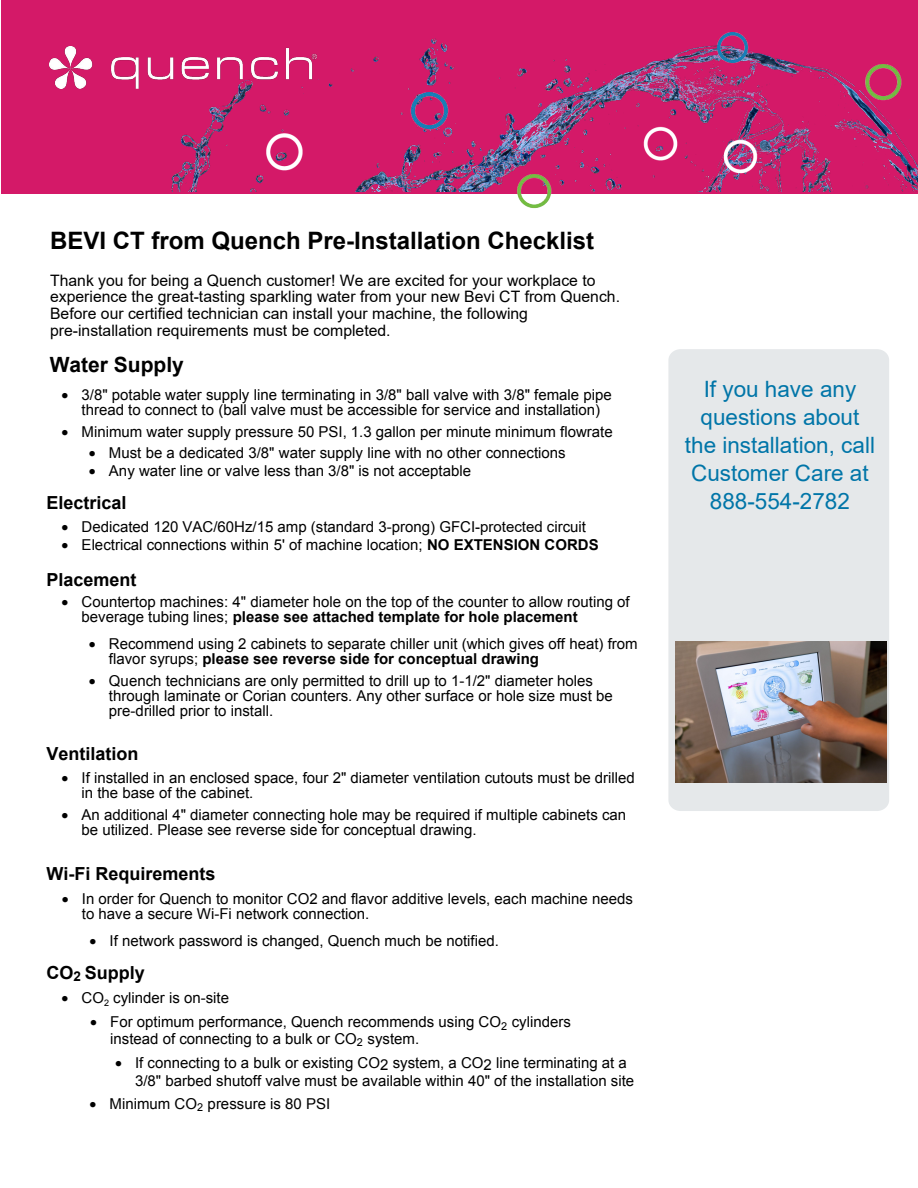
<style>
.page{position:relative;width:918px;height:1188px;background:#fff}
.page>*{position:absolute;margin:0;border:0;box-sizing:border-box;transform-origin:0 0}
.t1{font:700 24px "Arial";color:#000}
.t2{font:22.5px/28.2px "Arial";color:#0075a8;text-align:center}
.t3{font:700 21px "Arial";color:#000}
.t4{font:700 18px "Arial";color:#000}
.t5{font:15.75px/17px "Arial";color:#000}
.t6{font:15px/15px "Arial";color:#000}
.t7{font:15px/15px "Arial";color:#000}
.s1{font-style:inherit}
.s2{font-weight:700}
</style>
<div class="page">
<div style="left:1px;top:0;width:917px;height:194px;background:#d41968"></div>
<img style="left:171px;top:32px;width:746px;height:160px">
<div style="left:668px;top:349px;width:221px;height:462px;background:#e5e8ea;border-radius:12px"></div>
<img style="left:49px;top:47px;width:268px;height:42px">
<img style="left:397px;top:92px;width:60px;height:43px">
<img style="left:705px;top:33px;width:50px;height:35px">
<img style="left:511px;top:175px;width:51px;height:34px">
<img style="left:261px;top:128px;width:51px;height:44px">
<img style="left:859px;top:65px;width:54px;height:41px">
<img style="left:628px;top:117px;width:57px;height:52px">
<img style="left:724px;top:130px;width:41px;height:53px">
<img style="left:676px;top:642px;width:210px;height:140px">
<h1 class="t1" style="left:50px;top:224px;width:546px">BEVI <span class="s1">CT</span> from Quench Pre-Installation Checklist</h1>
<p class="t5" style="left:50px;top:271px;width:571px">Thank you for being a Quench customer! We are excited for your workplace to experience the great-tasting sparkling water from your new B<span class="s1">evi CT</span> from Quench.<br>Before our certified technician can install your machine, the following pre-installation requirements must be completed.</p>
<h3 class="t3" style="left:50px;top:351px;width:136px">Water Supply</h3>
<p class="t6" style="left:62px;top:387px;width:552px;text-align:center">• 3/8" potable water supply line terminating in 3/8" ball valve with 3/8" female pipe thread to connect to (ball valve must be accessible for service and installation)</p>
<p class="t6" style="left:62px;top:425px;width:553px">• Minimum water supply pressure 50 PSI, <span class="s1">1.3</span> gallon per minute minimum flowrate</p>
<p class="t6" style="left:89px;top:445px;width:478px">• Must be a dedicated 3/8" water supply line with no other connections</p>
<p class="t6" style="left:89px;top:463px;width:384px">• Any water line or valve less than 3/8" is not acceptable</p>
<p class="t4" style="left:47px;top:491px;width:82px">Electrical</p>
<p class="t6" style="left:62px;top:519px;width:526px">• Dedicated 120 VAC/60Hz/15 amp (standard 3-prong) <span class="s1">GFCI-protected</span> circuit</p>
<p class="t6" style="left:62px;top:537px;width:539px">• Electrical connections within 5' of machine location; <span class="s2">NO EXTENSION CORDS</span></p>
<p class="t4" style="left:47px;top:568px;width:92px">Placement</p>
<p class="t6" style="left:82px;top:595px;width:550px;text-indent:-20px">• Countertop machines: 4" diameter hole on the top of the counter to allow routing of beverage tubing lines; <span class="s2">please see attached template for hole placement</span></p>
<p class="t6" style="left:109px;top:636px;width:530px;text-indent:-20px">• Recommend using 2 cabinets to separate chiller unit (which gives off heat) from flavor syrups; <span class="s2">please see reverse side for conceptual drawing</span></p>
<p class="t7" style="left:109px;top:673px;width:505px;text-indent:-20px">• Quench technicians are only permitted to drill up to 1-1/2" diameter holes through laminate or Corian counters. Any other surface or hole size must be pre-drilled prior to install.</p>
<p class="t4" style="left:47px;top:741px;width:94px">Ventilation</p>
<p class="t6" style="left:82px;top:770px;width:555px;text-indent:-20px">• If installed in an enclosed space, four 2" diameter ventilation cutouts must be drilled in the base of the cabinet.</p>
<p class="t6" style="left:82px;top:808px;width:546px;text-indent:-20px">• An additional 4" diameter connecting hole may be required if multiple cabinets can be utilized. Please see reverse side for conceptual drawing<span class="s1">.</span></p>
<p class="t4" style="left:47px;top:862px;width:171px">Wi-Fi Requirements</p>
<p class="t6" style="left:82px;top:892px;width:553px;text-indent:-20px">• In order for Quench to monitor CO2 and flavor additive levels, each machine needs to have a secure Wi-Fi network connection.</p>
<p class="t6" style="left:90px;top:933px;width:411px">• If network password is changed, Quench much be notified.</p>
<p class="t4" style="left:47px;top:960px;width:100px">CO<sub>2</sub> Supply</p>
<p class="t6" style="left:62px;top:991px;width:169px">• CO<sub>2</sub> cylinder is on-site</p>
<p class="t6" style="left:110px;top:1014px;width:462px;line-height:16.5px;text-indent:-20px">• For optimum performance, Quench recommends using CO<sub>2</sub> cylinders instead of connecting to a bulk or CO<sub>2</sub> system.</p>
<p class="t6" style="left:135px;top:1054px;width:501px;line-height:18px;text-indent:-20px">• If connecting to a bulk or existing CO2 system, a CO2 line terminating at a<br>3/8" barbed shutoff valve must be available within 40" of the installation site</p>
<p class="t6" style="left:90px;top:1096px;width:242px">• Minimum CO<sub>2</sub> pressure is 80 PSI</p>
<p class="t2" style="left:685px;top:375px;width:192px">If you have any questions about the installation, call<br>Customer Care at<br>888-554-2782</p>
</div>
